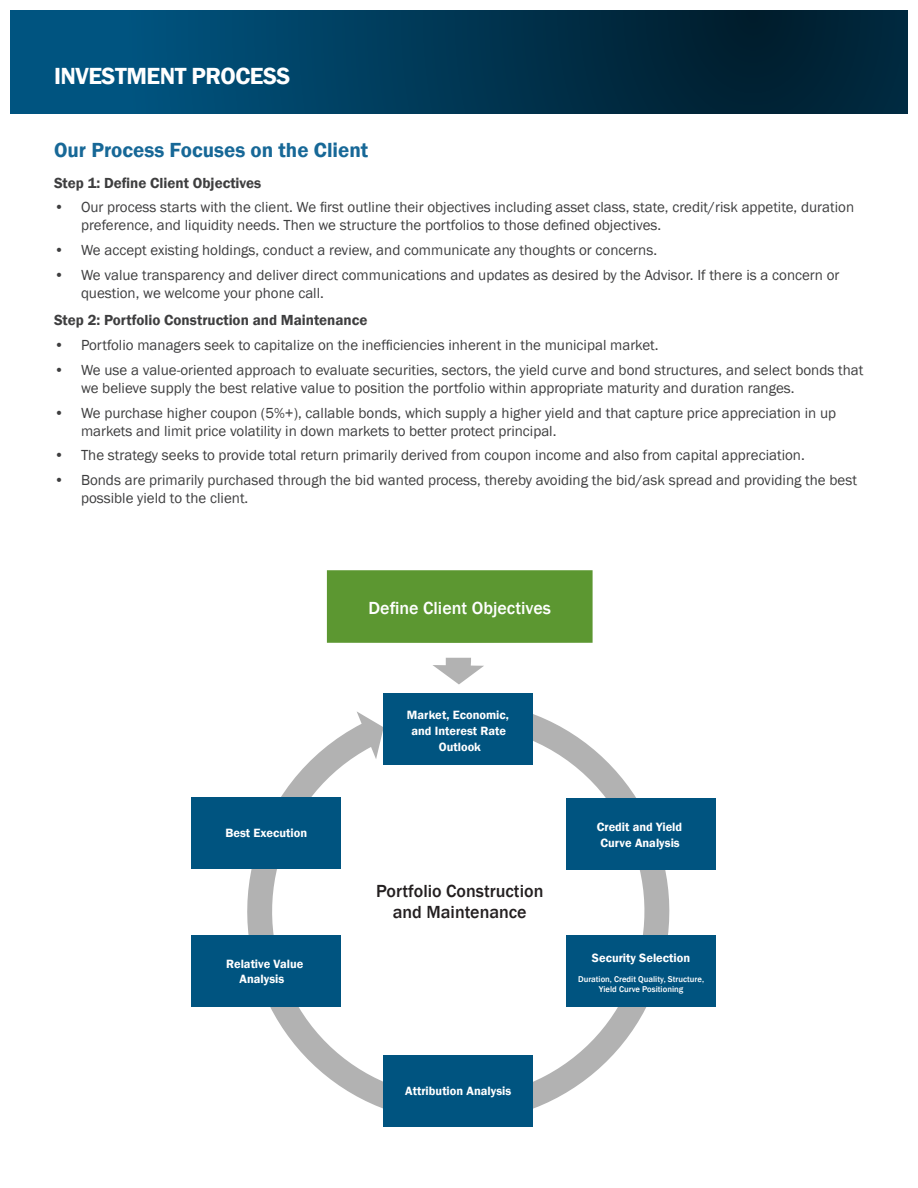
<style>
.page{position:relative;width:918px;height:1188px;background:#fff}
.page>*{position:absolute;margin:0;border:0;box-sizing:border-box;transform-origin:0 0}
.Title_-_Strategy_Nam{font:600 24px "Franklin Gothic";letter-spacing:-.02em;color:#fff}
.Body_-_Heading{font:600 21px "Franklin Gothic";color:#176897}
.Characteristics_Tabl{font:500 18px "Franklin Gothic";color:#231f20}
.Graphic_-_Object_Tit{font:500 18px "Franklin Gothic";color:#fff}
.t1{font:15px/18px "Franklin Gothic";color:#3e3e3f}
.Body_-_Sub_Heading{font:600 15px "Franklin Gothic";color:#3e3e3f}
.t2{font:600 12.3px/16.4px "Franklin Gothic";color:#fff;text-align:center}
.t3{font:500 8.7px/10.4px "Franklin Gothic";color:#fff;text-align:center}
</style>
<div class="page">
<svg style="left:11px;top:11px;width:896px;height:102px;background:#003856"></svg>
<svg style="left:247px;top:706px;width:423px;height:421px"></svg>
<div style="left:566px;top:935px;width:150px;height:72px;background:#005480"></div>
<div style="left:384px;top:1055px;width:149px;height:71px;background:#005480"></div>
<div style="left:192px;top:935px;width:149px;height:72px;background:#005480"></div>
<div style="left:192px;top:797px;width:149px;height:72px;background:#005480"></div>
<div style="left:384px;top:694px;width:149px;height:71px;background:#005480"></div>
<div style="left:566px;top:798px;width:150px;height:72px;background:#005480"></div>
<svg style="left:433px;top:658px;width:51px;height:26px"></svg>
<div style="left:327px;top:570px;width:266px;height:73px;background:#5c9731"></div>
<p class="Title_-_Strategy_Nam" style="left:54px;top:61px;width:238px">INVESTMENT PROCESS</p>
<p class="Body_-_Heading" style="left:54px;top:137px;width:316px">Our Process Focuses on the Client</p>
<p class="Body_-_Sub_Heading" style="left:54px;top:173px;width:209px">Step 1: Define Client Objectives</p>
<p class="t1" style="left:81px;top:199px;width:775px;text-indent:-27px">• Our process starts with the client. We first outline their objectives including asset class, state, credit/risk appetite, duration preference, and liquidity needs. Then we structure the portfolios to those defined objectives.</p>
<p class="t1" style="left:54px;top:241px;width:605px">• We accept existing holdings, conduct a review, and communicate any thoughts or concerns.</p>
<p class="t1" style="left:81px;top:266px;width:760px;text-indent:-27px">• We value transparency and deliver direct communications and updates as desired by the Advisor. If there is a concern or question, we welcome your phone call.</p>
<p class="Body_-_Sub_Heading" style="left:54px;top:311px;width:315px">Step 2: Portfolio Construction and Maintenance</p>
<p class="t1" style="left:54px;top:336px;width:606px">• Portfolio managers seek to capitalize on the inefficiencies inherent in the municipal market.</p>
<p class="t1" style="left:81px;top:361px;width:784px;text-indent:-27px">• We use a value-oriented approach to evaluate securities, sectors, the yield curve and bond structures, and select bonds that we believe supply the best relative value to position the portfolio within appropriate maturity and duration ranges.</p>
<p class="t1" style="left:81px;top:404px;width:757px;text-indent:-27px">• We purchase higher coupon (5%+), callable bonds, which supply a higher yield and that capture price appreciation in up markets and limit price volatility in down markets to better protect principal.</p>
<p class="t1" style="left:54px;top:447px;width:752px">• The strategy seeks to provide total return primarily derived from coupon income and also from capital appreciation.</p>
<p class="t1" style="left:81px;top:471px;width:777px;text-indent:-27px">• Bonds are primarily purchased through the bid wanted process, thereby avoiding the bid/ask spread and providing the best possible yield to the client.</p>
<p class="Graphic_-_Object_Tit" style="left:368px;top:597px;width:184px">Define Client Objectives</p>
<p class="t2" style="left:225px;top:825px;width:83px">Best Execution</p>
<p class="t2" style="left:226px;top:956px;width:79px;line-height:15.1px">Relative Value<br>Analysis</p>
<p class="t2" style="left:407px;top:706px;width:104px">Market, Economic, and Interest Rate<br>Outlook</p>
<p class="Characteristics_Tabl" style="left:376px;top:879px;width:169px">Portfolio Construction</p>
<p class="Characteristics_Tabl" style="left:393px;top:900px;width:136px">and Maintenance</p>
<p class="t2" style="left:597px;top:819px;width:87px">Credit and Yield</p>
<p class="t2" style="left:600px;top:835px;width:81px">Curve Analysis</p>
<p class="t2" style="left:592px;top:949px;width:100px">Security Selection</p>
<p class="t3" style="left:578px;top:974px;width:128px">Duration, Credit Quality, Structure,<br>Yield Curve Positioning</p>
<p class="t2" style="left:405px;top:1083px;width:108px">Attribution Analysis</p>
</div>
